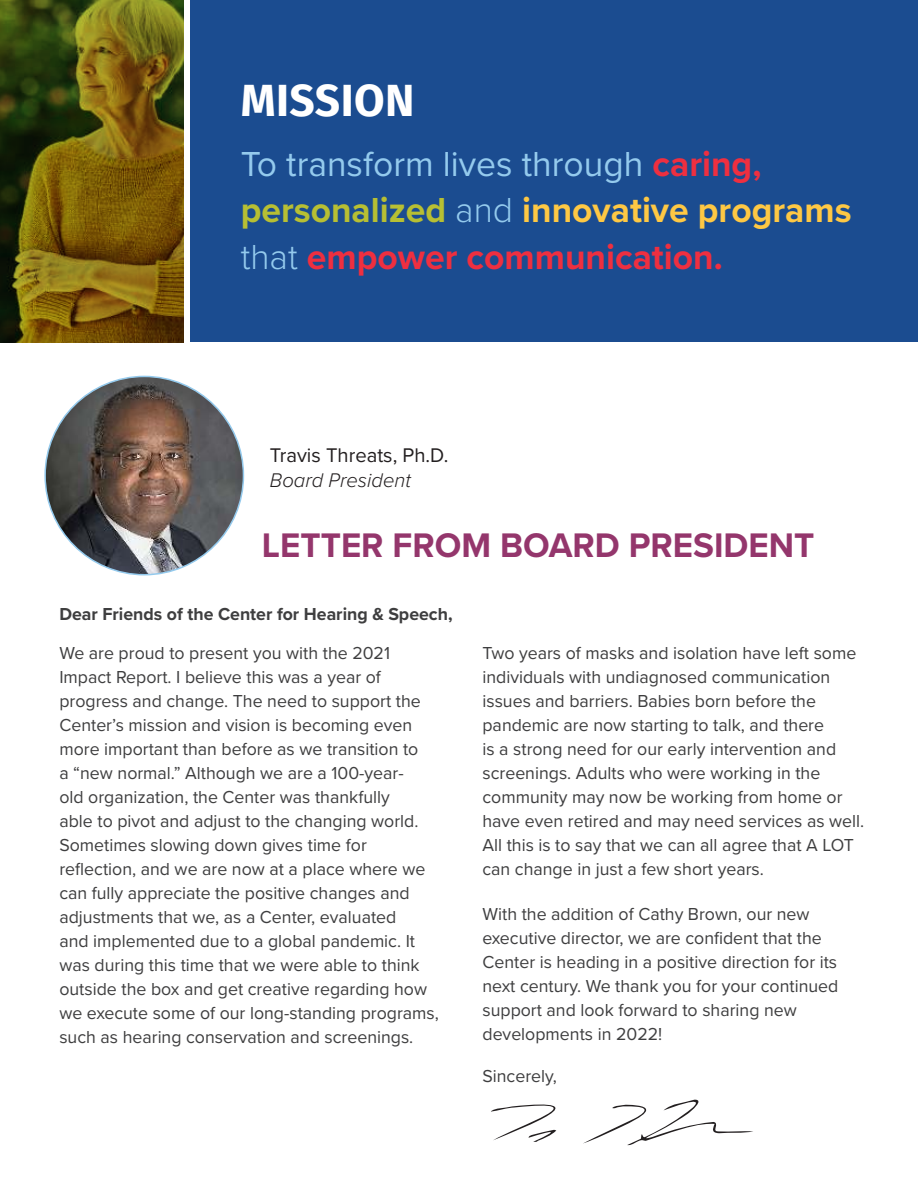
<style>
.page{position:relative;width:918px;height:1188px;background:#fff}
.page>*{position:absolute;margin:0;border:0;box-sizing:border-box;transform-origin:0 0}
.t1{font:700 45px "Fira Sans";letter-spacing:.01em;color:#fff}
.t2{font:700 36px/46.5px "Proxima Nova";color:#ee2f40}
.t3{font:700 35.4px "Proxima Nova";color:#94366c}
.t4{font:20.55px "Proxima Nova";color:#231f20}
.t5{font:italic 300 20.55px "Proxima Nova";color:#231f20}
.t6{font:18px/24px "Proxima Nova";color:#3e3e3f}
.t7{font:700 18px "Proxima Nova";color:#3e3e3f}
.s1{font-weight:400;color:#94caed}
.s2{color:#b7bf33}
.s3{font-weight:300;color:#94caed}
.s4{color:#fec844}
</style>
<div class="page">
<svg style="left:491px;top:1099px;width:262px;height:47px"></svg>
<div style="left:190px;top:0;width:728px;height:342px;background:#1b4c90"></div>
<img style="left:45px;top:376px;width:198px;height:199px;border-radius:99px">
<img style="left:0;top:0;width:184px;height:342px">
<h1 class="t1" style="left:241px;top:69px;width:175px">MISSION</h1>
<h2 class="t2" style="left:241px;top:142px;width:612px"><span class="s1">To transform lives through</span> caring, <span class="s2">personalized</span> <span class="s3">and</span> <span class="s4">innovative programs </span><span class="s3">that</span> empower communication.</h2>
<p class="t4" style="left:270px;top:447px;width:180px">Travis Threats, Ph.D.</p>
<p class="t5" style="left:270px;top:471px;width:142px">Board President</p>
<h3 class="t3" style="left:262px;top:531px;width:554px">LETTER FROM BOARD PRESIDENT</h3>
<p class="t7" style="left:59px;top:606px;width:395px">Dear Friends of the Center for Hearing &amp; Speech,</p>
<p class="t6" style="left:59px;top:642px;width:381px">We are proud to present you with the 2021<br>Impact Report. I believe this was a year of progress and change. The need to support the Center’s mission and vision is becoming even more important than before as we transition to<br>a “new normal.” Although we are a 100-year-<br>old organization, the Center was thankfully<br>able to pivot and adjust to the changing world.<br>Sometimes slowing down gives time for reflection, and we are now at a place where we can fully appreciate the positive changes and adjustments that we, as a Center, evaluated<br>and implemented due to a global pandemic. It was during this time that we were able to think outside the box and get creative regarding how we execute some of our long-standing programs, such as hearing conservation and screenings.</p>
<p class="t6" style="left:482px;top:642px;width:383px">Two years of masks and isolation have left some individuals with undiagnosed communication issues and barriers. Babies born before the pandemic are now starting to talk, and there<br>is a strong need for our early intervention and screenings. Adults who were working in the community may now be working from home or have even retired and may need services as well.<br>All this is to say that we can all agree that A LOT can change in just a few short years.</p>
<p class="t6" style="left:482px;top:903px;width:357px">With the addition of Cathy Brown, our new executive director, we are confident that the Center is heading in a positive direction for its next century. We thank you for your continued support and look forward to sharing new developments in 2022!</p>
<p class="t6" style="left:482px;top:1065px;width:76px">Sincerely,</p>
</div>
